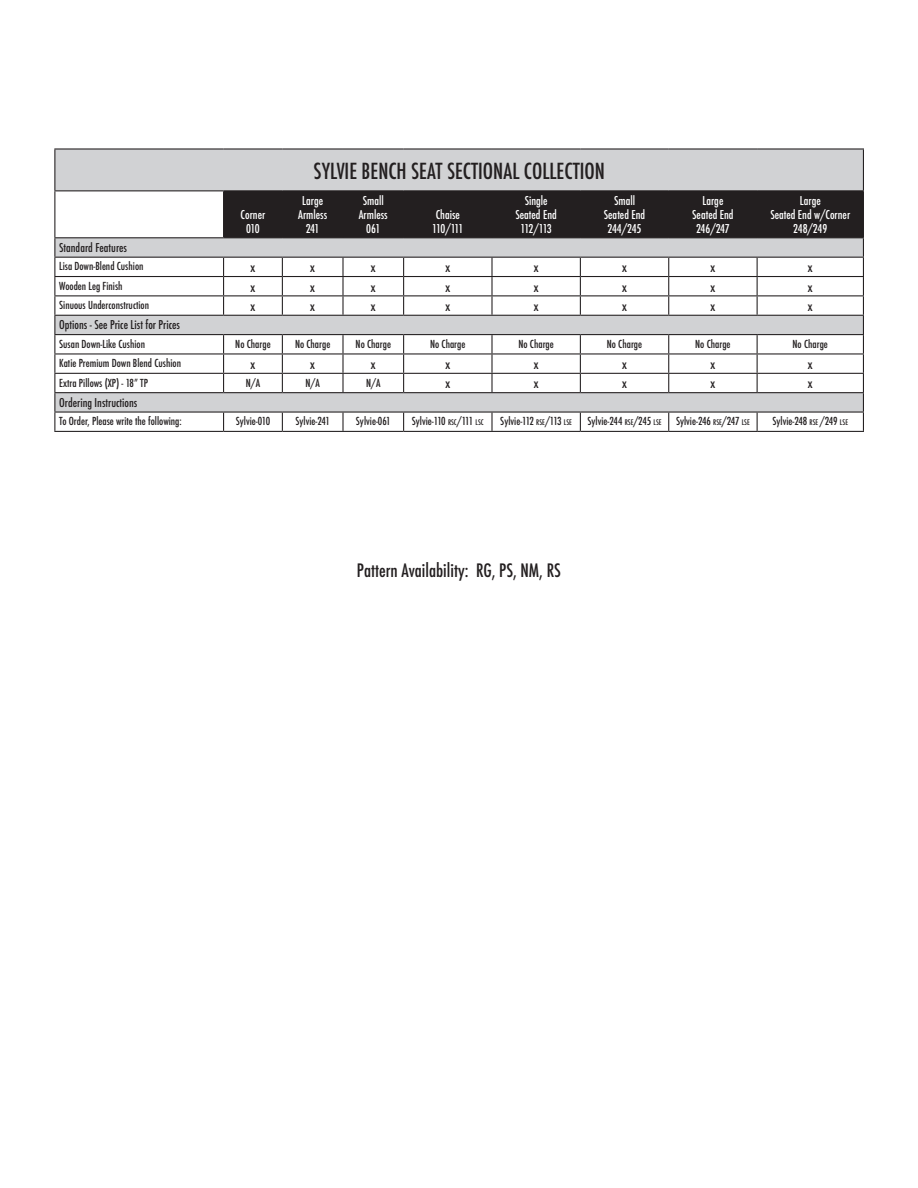
<style>
.page{position:relative;width:918px;height:1188px;background:#fff}
.page>*{position:absolute;margin:0;border:0;box-sizing:border-box;transform-origin:0 0}
.t1{font:500 condensed 21.6px "Futura";color:#231f20}
.t2{font:500 condensed 18px "Futura";color:#231f20}
.t3{font:500 condensed 12.9px "Futura";color:#231f20}
.t4{font:500 condensed 11.85px "Futura";color:#fff}
.t5{font:500 condensed 11.85px "Futura";color:#231f20}
.t6{font:500 condensed 10.8px "Futura";color:#231f20}
.s1{font-size:7.5px}
</style>
<div class="page">
<svg style="left:55px;top:150px;width:808px;height:262px;fill:#d1d2d4"></svg>
<hr style="left:54px;top:148px;width:170px;height:2px;background:#231f20">
<hr style="left:54px;top:150px;width:1px;height:40px;background:#231f20">
<hr style="left:224px;top:148px;width:58px;height:2px;background:#231f20">
<hr style="left:282px;top:148px;width:61px;height:2px;background:#231f20">
<hr style="left:343px;top:148px;width:61px;height:2px;background:#231f20">
<hr style="left:404px;top:148px;width:88px;height:2px;background:#231f20">
<hr style="left:492px;top:148px;width:88px;height:2px;background:#231f20">
<hr style="left:580px;top:148px;width:89px;height:2px;background:#231f20">
<hr style="left:669px;top:148px;width:88px;height:2px;background:#231f20">
<hr style="left:757px;top:148px;width:107px;height:2px;background:#231f20">
<hr style="left:863px;top:150px;width:1px;height:40px;background:#231f20">
<hr style="left:54px;top:190px;width:170px;height:1px;background:#231f20">
<hr style="left:54px;top:191px;width:1px;height:46px;background:#231f20">
<hr style="left:224px;top:190px;width:58px;height:1px;background:#231f20">
<hr style="left:282px;top:190px;width:61px;height:1px;background:#231f20">
<hr style="left:343px;top:190px;width:61px;height:1px;background:#231f20">
<hr style="left:404px;top:190px;width:88px;height:1px;background:#231f20">
<hr style="left:492px;top:190px;width:88px;height:1px;background:#231f20">
<hr style="left:580px;top:190px;width:89px;height:1px;background:#231f20">
<hr style="left:669px;top:190px;width:88px;height:1px;background:#231f20">
<hr style="left:757px;top:190px;width:107px;height:1px;background:#231f20">
<hr style="left:54px;top:237px;width:170px;height:1px;background:#231f20">
<hr style="left:54px;top:257px;width:170px;height:1px;background:#231f20">
<hr style="left:54px;top:276px;width:170px;height:1px;background:#231f20">
<hr style="left:54px;top:295px;width:170px;height:1px;background:#231f20">
<hr style="left:54px;top:315px;width:170px;height:1px;background:#231f20">
<hr style="left:54px;top:334px;width:170px;height:1px;background:#231f20">
<hr style="left:54px;top:353px;width:170px;height:2px;background:#231f20">
<hr style="left:54px;top:373px;width:170px;height:1px;background:#231f20">
<hr style="left:54px;top:392px;width:170px;height:1px;background:#231f20">
<hr style="left:54px;top:412px;width:170px;height:1px;background:#231f20">
<svg style="left:54px;top:238px;width:1px;height:193px"></svg>
<svg style="left:223px;top:191px;width:641px;height:240px"></svg>
<hr style="left:54px;top:431px;width:170px;height:1px;background:#231f20">
<hr style="left:224px;top:431px;width:58px;height:1px;background:#231f20">
<hr style="left:282px;top:431px;width:61px;height:1px;background:#231f20">
<hr style="left:343px;top:431px;width:61px;height:1px;background:#231f20">
<hr style="left:404px;top:431px;width:88px;height:1px;background:#231f20">
<hr style="left:492px;top:431px;width:88px;height:1px;background:#231f20">
<hr style="left:580px;top:431px;width:89px;height:1px;background:#231f20">
<hr style="left:669px;top:431px;width:88px;height:1px;background:#231f20">
<hr style="left:757px;top:431px;width:107px;height:1px;background:#231f20">
<p class="t4" style="left:241px;top:207px;width:26px">Corner</p>
<p class="t4" style="left:246px;top:222px;width:15px">010</p>
<p class="t1" style="left:313px;top:157px;width:293px">SYLVIE BENCH SEAT SECTIONAL COLLECTION</p>
<p class="t4" style="left:302px;top:193px;width:22px">Large</p>
<p class="t4" style="left:298px;top:207px;width:30px">Armless</p>
<p class="t4" style="left:306px;top:222px;width:15px">241</p>
<p class="t4" style="left:363px;top:193px;width:23px">Small</p>
<p class="t4" style="left:359px;top:207px;width:30px">Armless</p>
<p class="t4" style="left:366px;top:222px;width:15px">061</p>
<p class="t4" style="left:436px;top:207px;width:26px">Chaise</p>
<p class="t4" style="left:432px;top:222px;width:33px">110/111</p>
<p class="t4" style="left:525px;top:193px;width:24px">Single</p>
<p class="t4" style="left:515px;top:207px;width:43px">Seated End</p>
<p class="t4" style="left:521px;top:222px;width:33px">112/113</p>
<p class="t4" style="left:614px;top:193px;width:23px">Small</p>
<p class="t4" style="left:604px;top:207px;width:43px">Seated End</p>
<p class="t4" style="left:608px;top:222px;width:35px">244/245</p>
<p class="t4" style="left:702px;top:193px;width:22px">Large</p>
<p class="t4" style="left:692px;top:207px;width:43px">Seated End</p>
<p class="t4" style="left:696px;top:222px;width:35px">246/247</p>
<p class="t4" style="left:800px;top:193px;width:22px">Large</p>
<p class="t4" style="left:770px;top:207px;width:81px">Seated End w/Corner</p>
<p class="t4" style="left:793px;top:222px;width:35px">248/249</p>
<p class="t5" style="left:59px;top:240px;width:69px">Standard Features</p>
<p class="t6" style="left:59px;top:260px;width:86px">Lisa Down-Blend Cushion</p>
<p class="t3" style="left:251px;top:259px;width:6px">x</p>
<p class="t3" style="left:310px;top:259px;width:6px">x</p>
<p class="t3" style="left:371px;top:259px;width:6px">x</p>
<p class="t3" style="left:445px;top:259px;width:6px">x</p>
<p class="t3" style="left:534px;top:259px;width:6px">x</p>
<p class="t3" style="left:622px;top:259px;width:6px">x</p>
<p class="t3" style="left:710px;top:259px;width:6px">x</p>
<p class="t3" style="left:808px;top:259px;width:6px">x</p>
<p class="t6" style="left:59px;top:279px;width:65px">Wooden Leg Finish</p>
<p class="t3" style="left:251px;top:279px;width:6px">x</p>
<p class="t3" style="left:310px;top:279px;width:6px">x</p>
<p class="t3" style="left:371px;top:279px;width:6px">x</p>
<p class="t3" style="left:445px;top:279px;width:6px">x</p>
<p class="t3" style="left:534px;top:279px;width:6px">x</p>
<p class="t3" style="left:622px;top:279px;width:6px">x</p>
<p class="t3" style="left:710px;top:279px;width:6px">x</p>
<p class="t3" style="left:808px;top:279px;width:6px">x</p>
<p class="t6" style="left:59px;top:298px;width:91px">Sinuous Underconstruction</p>
<p class="t3" style="left:251px;top:298px;width:6px">x</p>
<p class="t3" style="left:310px;top:298px;width:6px">x</p>
<p class="t3" style="left:371px;top:298px;width:6px">x</p>
<p class="t3" style="left:445px;top:298px;width:6px">x</p>
<p class="t3" style="left:534px;top:298px;width:6px">x</p>
<p class="t3" style="left:622px;top:298px;width:6px">x</p>
<p class="t3" style="left:710px;top:298px;width:6px">x</p>
<p class="t3" style="left:808px;top:298px;width:6px">x</p>
<p class="t5" style="left:59px;top:317px;width:122px">Options - See Price List for Prices</p>
<p class="t6" style="left:59px;top:337px;width:87px">Susan Down-Like Cushion</p>
<p class="t6" style="left:235px;top:337px;width:37px">No Charge</p>
<p class="t6" style="left:295px;top:337px;width:37px">No Charge</p>
<p class="t6" style="left:356px;top:337px;width:37px">No Charge</p>
<p class="t6" style="left:430px;top:337px;width:37px">No Charge</p>
<p class="t6" style="left:519px;top:337px;width:37px">No Charge</p>
<p class="t6" style="left:607px;top:337px;width:37px">No Charge</p>
<p class="t6" style="left:695px;top:337px;width:37px">No Charge</p>
<p class="t6" style="left:793px;top:337px;width:37px">No Charge</p>
<p class="t6" style="left:59px;top:356px;width:123px">Katie Premium Down Blend Cushion</p>
<p class="t3" style="left:251px;top:356px;width:6px">x</p>
<p class="t3" style="left:310px;top:356px;width:6px">x</p>
<p class="t3" style="left:371px;top:356px;width:6px">x</p>
<p class="t3" style="left:445px;top:356px;width:6px">x</p>
<p class="t3" style="left:534px;top:356px;width:6px">x</p>
<p class="t3" style="left:622px;top:356px;width:6px">x</p>
<p class="t3" style="left:710px;top:356px;width:6px">x</p>
<p class="t3" style="left:808px;top:356px;width:6px">x</p>
<p class="t6" style="left:59px;top:376px;width:90px">Extra Pillows (XP) - 18” TP</p>
<p class="t6" style="left:246px;top:376px;width:16px">N/A</p>
<p class="t6" style="left:306px;top:376px;width:16px">N/A</p>
<p class="t6" style="left:366px;top:376px;width:16px">N/A</p>
<p class="t3" style="left:445px;top:375px;width:6px">x</p>
<p class="t3" style="left:534px;top:375px;width:6px">x</p>
<p class="t3" style="left:622px;top:375px;width:6px">x</p>
<p class="t3" style="left:710px;top:375px;width:6px">x</p>
<p class="t3" style="left:808px;top:375px;width:6px">x</p>
<p class="t5" style="left:59px;top:395px;width:80px">Ordering Instructions</p>
<p class="t6" style="left:59px;top:414px;width:124px">To Order, Please write the following:</p>
<p class="t6" style="left:236px;top:414px;width:36px">Sylvie-010</p>
<p class="t6" style="left:295px;top:414px;width:36px">Sylvie-241</p>
<p class="t6" style="left:356px;top:414px;width:36px">Sylvie-061</p>
<p class="t6" style="left:412px;top:414px;width:73px">Sylvie-110 <span class="s1">RSC</span>/111 <span class="s1">LSC</span></p>
<p class="t6" style="left:500px;top:414px;width:73px">Sylvie-112 <span class="s1">RSE</span>/113 <span class="s1">LSE</span></p>
<p class="t6" style="left:587px;top:414px;width:76px">Sylvie-244 <span class="s1">RSE</span>/245 <span class="s1">LSE</span></p>
<p class="t6" style="left:676px;top:414px;width:75px">Sylvie-246 <span class="s1">RSE</span>/247 <span class="s1">LSE</span></p>
<p class="t6" style="left:772px;top:414px;width:77px">Sylvie-248 <span class="s1">RSE</span> /249 <span class="s1">LSE</span></p>
<p class="t2" style="left:357px;top:559px;width:205px">Pattern Availability: RG, PS, NM, RS</p>
</div>
